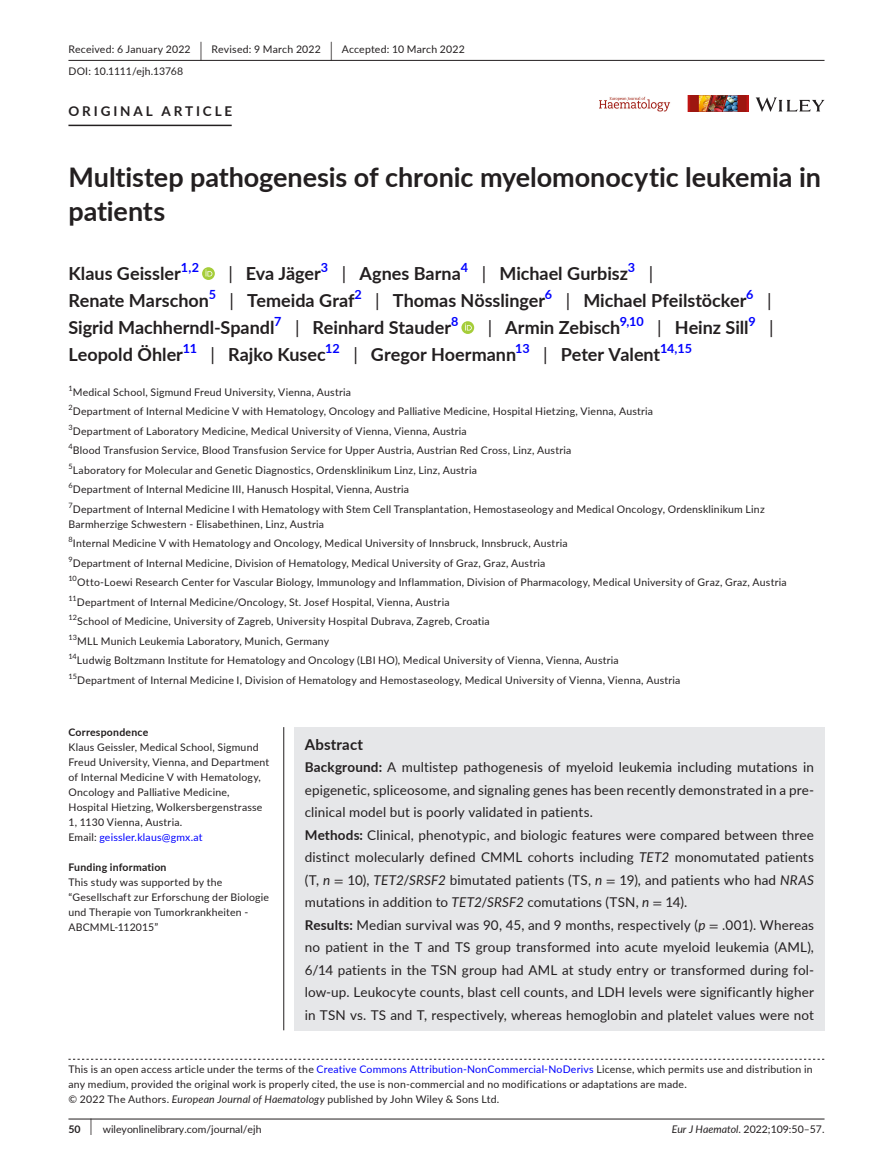
<style>
.page{position:relative;width:893px;height:1174px;background:#fff}
.page>*{position:absolute;margin:0;border:0;box-sizing:border-box;transform-origin:0 0}
.t1{font:700 27px/34.5px "Lato";letter-spacing:-.005em;color:#231f20}
.t2{font:700 18px "Lato";color:#231f20}
.t3{font:18px "Lato";color:#231f20}
.t4{font:700 15px "Lato";letter-spacing:.015em;color:#231f20}
.t5{font:13.5px/22.5px "Lato";letter-spacing:.01em;color:#231f20}
.t6{font:700 13.5px "Lato";letter-spacing:.215em;color:#231f20}
.t7{font:700 12.6px "Lato";letter-spacing:-.015em;color:#00f}
.t8{font:10.5px/19.5px "Lato";letter-spacing:.02em;color:#231f20}
.t9{font:10.5px "Lato";color:#231f20}
.t10{font:700 10.5px "Lato";letter-spacing:.02em;color:#231f20}
.t11{font:7.35px "Lato";color:#231f20}
.s1{font-size:19.65px}
.s2{font-weight:400}
.s3{color:#00f}
.s4{font-weight:700}
.s5{font-style:italic}
.s6{font-family:"STIX"}
.s7{font-size:17.4px}
</style>
<div class="page">
<hr style="left:68px;top:1118px;width:756px;height:1px;background:#231f20">
<svg style="left:756px;top:97px;width:68px;height:15px"></svg>
<img style="left:599px;top:95px;width:149px;height:17px">
<hr style="left:68px;top:60px;width:756px;height:1px;background:#231f20">
<hr style="left:68px;top:125px;width:164px;height:1px;background:#231f20">
<svg style="left:202px;top:267px;width:13px;height:13px"></svg>
<svg style="left:205px;top:269px;width:7px;height:7px"></svg>
<svg style="left:461px;top:321px;width:13px;height:13px"></svg>
<svg style="left:465px;top:323px;width:7px;height:7px"></svg>
<svg style="left:68px;top:1058px;width:756px;height:1px"></svg>
<div style="left:294px;top:727px;width:530px;height:303px;background:#e6e7e9"></div>
<hr style="left:283px;top:727px;width:1px;height:303px;background:#231f20">
<p class="t8" style="left:68px;top:38px;width:398px;line-height:21.8px">Received: 6 January 2022 <span class="s1">|</span> Revised: 9 March 2022 <span class="s1">|</span> Accepted: 10 March 2022<br>DOI: 10.1111/ejh.13768</p>
<p class="t6" style="left:68px;top:101px;width:165px">ORIGINAL ARTICLE</p>
<h1 class="t1" style="left:68px;top:159px;width:754px">Multistep pathogenesis of chronic myelomonocytic leukemia in patients</h1>
<h2 class="t2" style="left:68px;top:260px;width:114px">Klaus Geissler</h2>
<p class="t7" style="left:181px;top:258px;width:20px">1,2</p>
<h2 class="t2" style="left:228px;top:260px;width:94px"><span class="s2">|</span> Eva Jäger</h2>
<p class="t7" style="left:321px;top:258px;width:9px">3</p>
<h2 class="t2" style="left:342px;top:260px;width:121px"><span class="s2">|</span> Agnes Barna</h2>
<p class="t7" style="left:461px;top:258px;width:9px">4</p>
<h2 class="t2" style="left:482px;top:260px;width:148px"><span class="s2">|</span> Michael Gurbisz</h2>
<p class="t7" style="left:628px;top:258px;width:9px">3</p>
<h2 class="t3" style="left:649px;top:260px;width:6px">|</h2>
<h2 class="t2" style="left:68px;top:287px;width:142px">Renate Marschon</h2>
<p class="t7" style="left:209px;top:285px;width:9px">5</p>
<h2 class="t2" style="left:230px;top:287px;width:126px"><span class="s2">|</span> Temeida Graf</h2>
<p class="t7" style="left:354px;top:285px;width:9px">2</p>
<h2 class="t2" style="left:375px;top:287px;width:171px"><span class="s2">|</span> Thomas Nösslinger</h2>
<p class="t7" style="left:545px;top:285px;width:9px">6</p>
<h2 class="t2" style="left:566px;top:287px;width:182px"><span class="s2">|</span> Michael Pfeilstöcker</h2>
<p class="t7" style="left:746px;top:285px;width:9px">6</p>
<h2 class="t3" style="left:767px;top:287px;width:6px">|</h2>
<h2 class="t2" style="left:68px;top:314px;width:208px">Sigrid Machherndl-Spandl</h2>
<p class="t7" style="left:274px;top:312px;width:9px">7</p>
<h2 class="t2" style="left:295px;top:314px;width:158px"><span class="s2">|</span> Reinhard Stauder</h2>
<p class="t7" style="left:451px;top:312px;width:9px">8</p>
<h2 class="t2" style="left:488px;top:314px;width:134px"><span class="s2">|</span> Armin Zebisch</h2>
<p class="t7" style="left:620px;top:312px;width:25px">9,10</p>
<h2 class="t2" style="left:657px;top:314px;width:93px"><span class="s2">|</span> Heinz Sill</h2>
<p class="t7" style="left:748px;top:312px;width:9px">9</p>
<h2 class="t3" style="left:769px;top:314px;width:6px">|</h2>
<h2 class="t2" style="left:68px;top:341px;width:116px">Leopold Öhler</h2>
<p class="t7" style="left:183px;top:339px;width:16px">11</p>
<h2 class="t2" style="left:211px;top:341px;width:117px"><span class="s2">|</span> Rajko Kusec</h2>
<p class="t7" style="left:325px;top:339px;width:16px">12</p>
<h2 class="t2" style="left:353px;top:341px;width:164px"><span class="s2">|</span> Gregor Hoermann</h2>
<p class="t7" style="left:515px;top:339px;width:16px">13</p>
<h2 class="t2" style="left:543px;top:341px;width:118px"><span class="s2">|</span> Peter Valent</h2>
<p class="t7" style="left:660px;top:339px;width:33px">14,15</p>
<p class="t11" style="left:68px;top:383px;width:6px">1</p>
<p class="t8" style="left:68px;top:381px;width:698px;text-indent:4px">Medical School, Sigmund Freud University, Vienna, Austria<br><sup>2</sup>Department of Internal Medicine V with Hematology, Oncology and Palliative Medicine, Hospital Hietzing, Vienna, Austria<br><sup>3</sup>Department of Laboratory Medicine, Medical University of Vienna, Vienna, Austria<br><sup>4</sup>Blood Transfusion Service, Blood Transfusion Service for Upper Austria, Austrian Red Cross, Linz, Austria<br><sup>5</sup>Laboratory for Molecular and Genetic Diagnostics, Ordensklinikum Linz, Linz, Austria<br><sup>6</sup>Department of Internal Medicine III, Hanusch Hospital, Vienna, Austria<br><sup>7</sup>Department of Internal Medicine I with Hematology with Stem Cell Transplantation, Hemostaseology and Medical Oncology, Ordensklinikum Linz</p>
<p class="t8" style="left:68px;top:513px;width:720px">Barmherzige Schwestern - Elisabethinen, Linz, Austria<br><sup>8</sup>Internal Medicine V with Hematology and Oncology, Medical University of Innsbruck, Innsbruck, Austria<br><sup>9</sup>Department of Internal Medicine, Division of Hematology, Medical University of Graz, Graz, Austria<br><sup>10</sup>Otto-Loewi Research Center for Vascular Biology, Immunology and Inflammation, Division of Pharmacology, Medical University of Graz, Graz, Austria <sup>11</sup>Department of Internal Medicine/Oncology, St. Josef Hospital, Vienna, Austria<br><sup>12</sup>School of Medicine, University of Zagreb, University Hospital Dubrava, Zagreb, Croatia<br><sup>13</sup>MLL Munich Leukemia Laboratory, Munich, Germany<br><sup>14</sup>Ludwig Boltzmann Institute for Hematology and Oncology (LBI HO), Medical University of Vienna, Vienna, Austria<br><sup>15</sup>Department of Internal Medicine I, Division of Hematology and Hemostaseology, Medical University of Vienna, Vienna, Austria</p>
<p class="t10" style="left:68px;top:724px;width:81px">Correspondence</p>
<p class="t8" style="left:68px;top:739px;width:202px;line-height:15px">Klaus Geissler, Medical School, Sigmund Freud University, Vienna, and Department of Internal Medicine V with Hematology, Oncology and Palliative Medicine, Hospital Hietzing, Wolkersbergenstrasse 1, 1130 Vienna, Austria.<br>Email: <span class="s3">geissler.klaus@gmx.at</span></p>
<p class="t10" style="left:68px;top:859px;width:100px">Funding information</p>
<p class="t8" style="left:68px;top:874px;width:202px;line-height:15px">This study was supported by the “Gesellschaft zur Erforschung der Biologie und Therapie von Tumorkrankheiten -<br>ABCMML-112015”</p>
<h3 class="t4" style="left:305px;top:733px;width:60px">Abstract</h3>
<p class="t5" style="left:305px;top:755px;width:511px"><span class="s4">Background:</span> A multistep pathogenesis of myeloid leukemia including mutations in epigenetic, spliceosome, and signaling genes has been recently demonstrated in a pre&shy;clinical model but is poorly validated in patients.<br><span class="s4">Methods:</span> Clinical, phenotypic, and biologic features were compared between three distinct molecularly defined CMML cohorts including <span class="s5">TET2</span> monomutated patients (T, <span class="s5">n</span> <span class="s6">=</span> 10), <span class="s5">TET2</span>/<span class="s5">SRSF2</span> bimutated patients (TS, <span class="s5">n</span> <span class="s6">=</span> 19), and patients who had <span class="s5">NRAS </span>mutations in addition to <span class="s5">TET2</span>/<span class="s5">SRSF2</span> comutations (TSN, <span class="s5">n</span> <span class="s6">=</span> 14).<br><span class="s4">Results:</span> Median survival was 90, 45, and 9 months, respectively (<span class="s5">p</span> <span class="s6">=</span> .001). Whereas no patient in the T and TS group transformed into acute myeloid leukemia (AML), 6/14 patients in the TSN group had AML at study entry or transformed during fol&shy;low-up. Leukocyte counts, blast cell counts, and LDH levels were significantly higher in TSN vs. TS and T, respectively, whereas hemoglobin and platelet values were not</p>
<p class="t8" style="left:68px;top:1061px;width:746px;line-height:15px">This is an open access article under the terms of the <span class="s3">Creative Commons Attribution-NonCommercial-NoDerivs</span> License, which permits use and distribution in any medium, provided the original work is properly cited, the use is non-commercial and no modifications or adaptations are made.<br>© 2022 The Authors. <span class="s5">European Journal of Haematology</span> published by John Wiley &amp; Sons Ltd.</p>
<p class="t9" style="left:68px;top:1121px;width:195px"><span class="s4">50</span> <span class="s7">|</span> wileyonlinelibrary.com/journal/ejh</p>
<p class="t9" style="left:672px;top:1121px;width:154px"><span class="s5">Eur J Haematol.</span> 2022;109:50–57.</p>
</div>
